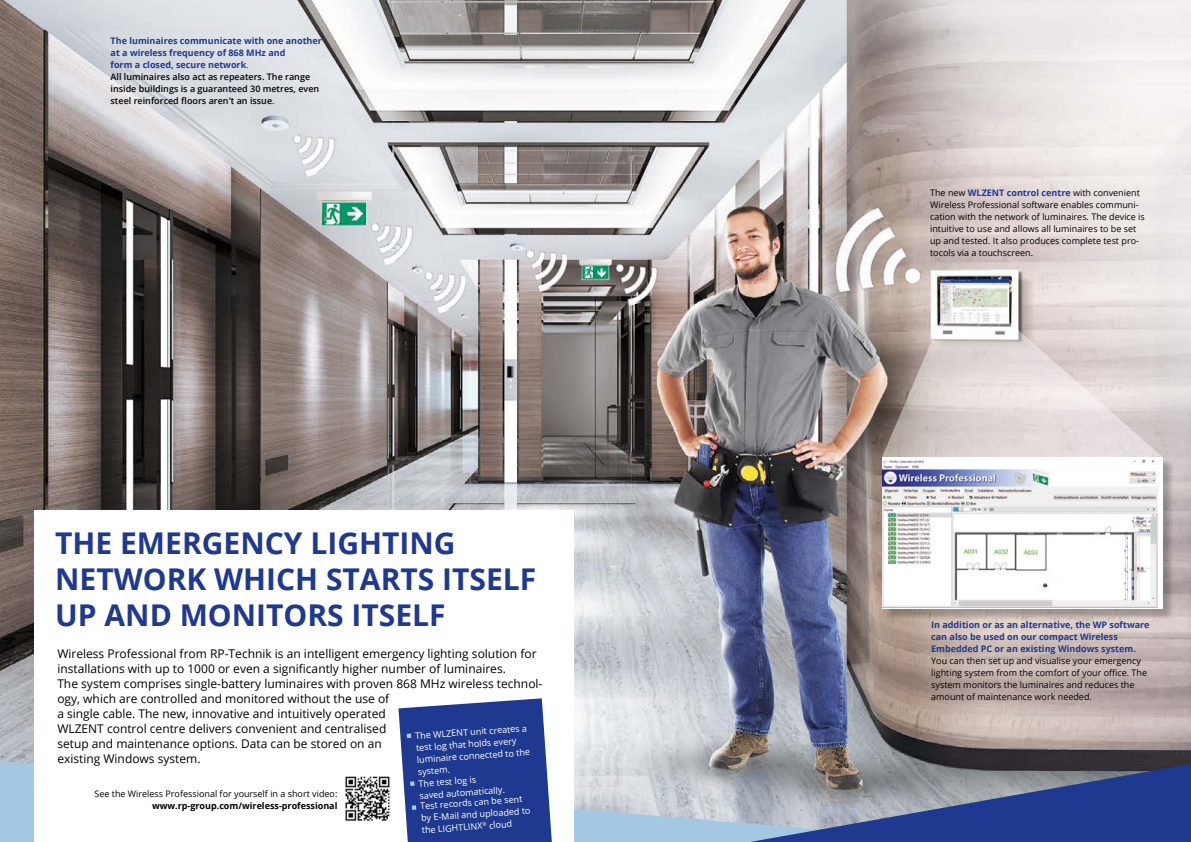
<style>
.page{position:relative;width:1191px;height:842px;background:#fff}
.page>*{position:absolute;margin:0;border:0;box-sizing:border-box;transform-origin:0 0}
.t1{font:700 30px/36px "Open Sans";color:#1e398f}
.t2{font:12px/15px "Open Sans";color:#000}
.t3{font:9px/12px "Open Sans";color:#000}
.t4{font:600 9px/12px "Open Sans";color:#000}
.t5{font:9px/12px "Open Sans";color:#fff}
.t6{font:700 9px/12px "Open Sans";color:#1e398f}
.t7{font:700 9px "Open Sans";color:#000}
.s1{font-weight:700;color:#1e398f}
.s2{font-weight:400;color:#1e398f}
.s3{font-weight:400}
</style>
<div class="page">
<img style="left:0;top:0;width:1191px;height:764px">
<img style="left:368px;top:213px;width:53px;height:54px">
<svg style="left:0;top:761px;width:961px;height:81px;background:#b4c5d4"></svg>
<svg style="left:750px;top:764px;width:441px;height:78px;background:#566593"></svg>
<div style="left:883px;top:459px;width:292px;height:162px;background:#000;opacity:.25"></div>
<svg style="left:882px;top:457px;width:280px;height:152px"></svg>
<img style="left:882px;top:460px;width:276px;height:147px">
<img style="left:290px;top:124px;width:53px;height:54px">
<img style="left:421px;top:262px;width:52px;height:53px">
<img style="left:613px;top:253px;width:53px;height:54px">
<div style="left:35px;top:510px;width:539px;height:332px;background:#fff"></div>
<svg style="left:398px;top:698px;width:154px;height:144px;background:#344d9a"></svg>
<img style="left:345px;top:776px;width:45px;height:45px">
<img style="left:807px;top:200px;width:120px;height:120px">
<svg style="left:882px;top:321px;width:280px;height:136px;background:#d6cdca"></svg>
<img style="left:522px;top:240px;width:52px;height:54px">
<p class="t4" style="left:111px;top:34px;width:213px"><span class="s1">The luminaires communicate with one another at a wireless frequency of 868 MHz and<br>form a closed, secure network</span><span class="s2">.<br></span>All luminaires also act as repeaters. The range inside buildings is a guaranteed 30 metres, even steel reinforced floors aren't an issue<span class="s3">.</span></p>
<h1 class="t1" style="left:55px;top:524px;width:482px">THE EMERGENCY LIGHTING<br>NETWORK WHICH STARTS ITSELF<br>UP AND MONITORS ITSELF</h1>
<p class="t2" style="left:57px;top:646px;width:486px">Wireless Professional from RP-Technik is an intelligent emergency lighting solution for installations with up to 1000 or even a significantly higher number of luminaires.<br>The system comprises single-battery luminaires with proven 868 MHz wireless technol&shy;ogy, which are controlled and monitored without the use of<br>a single cable. The new, innovative and intuitively operated<br>WLZENT control centre delivers convenient and centralised<br>setup and maintenance options. Data can be stored on an<br>existing Windows system.</p>
<p class="t5" style="left:415px;top:729px;width:115px;rotate:-4deg">The WLZENT unit creates a test log that holds every luminaire connected to the system.<br>The test log is<br>saved automatically.</p>
<p class="t5" style="left:420px;top:800px;width:111px;rotate:-4deg">Test records can be sent by E-Mail and uploaded to the LIGHTLINX<sup>®</sup> cloud</p>
<p class="t3" style="left:94px;top:788px;width:244px">See the Wireless Professional for yourself in a short video:</p>
<p class="t7" style="left:152px;top:800px;width:187px">www.rp-group.com/wireless-professional</p>
<p class="t3" style="left:930px;top:187px;width:216px">The new <span class="s1">WLZENT control centre</span> with convenient Wireless Professional software enables communi&shy;cation with the network of luminaires. The device is intuitive to use and allows all luminaires to be set up and tested. It also produces complete test pro&shy;tocols via a touchscreen.</p>
<p class="t6" style="left:931px;top:618px;width:220px">In addition or as an alternative, the WP software can also be used on our compact Wireless<br>Embedded PC or an existing Windows system.</p>
<p class="t3" style="left:931px;top:654px;width:217px">You can then set up and visualise your emergency lighting system from the comfort of your office. The system monitors the luminaires and reduces the amount of maintenance work needed.</p>
</div>
